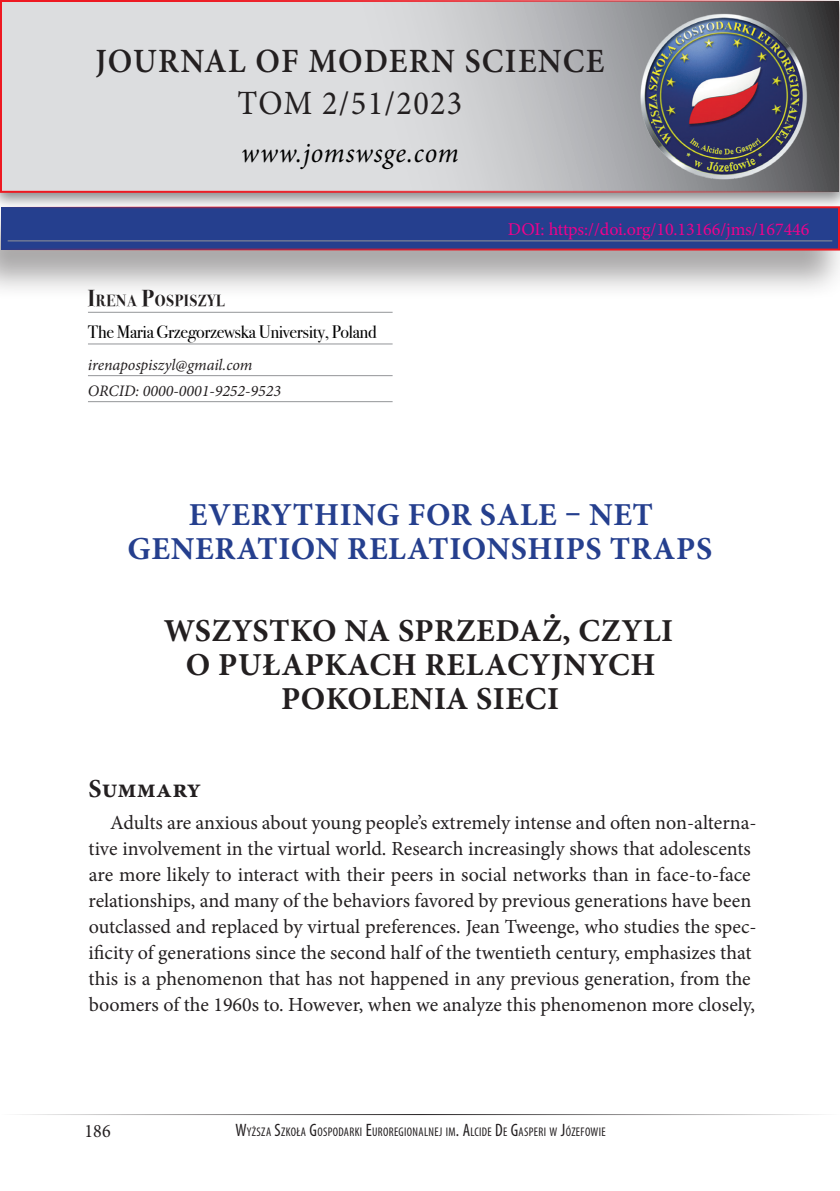
<style>
.page{position:relative;width:840px;height:1191px;background:#fff}
.page>*{position:absolute;margin:0;border:0;box-sizing:border-box;transform-origin:0 0}
.JoMS_szary{font:600 34px "Minion Pro";letter-spacing:.04em;color:#231f20;scale:.95 1}
.JoMS_szary-2{font:34px "Minion Pro";letter-spacing:.04em;color:#231f20;scale:.95 1}
.Tytuł_-ARTICLE_PL{font:700 32px/34px "Minion Pro";letter-spacing:.02em;color:#231f20;text-align:center}
.Tytuł_-ARTICLE{font:700 32px/34px "Minion Pro";letter-spacing:.02em;color:#253f8e;text-align:center}
.JoMS_szary-3{font:italic 28px "Minion Pro";letter-spacing:.03em;color:#000;scale:.95 1}
.Tytuł_-_ABSTRACT{font:700 26px "Minion Pro";letter-spacing:.01em;color:#231f20}
.Abstract_ANG{font:20px/26px "Minion Pro";letter-spacing:-.005em;color:#231f20}
.t1{font:300 condensed 20px "Myriad Pro";letter-spacing:.02em;color:#231f20;scale:.95 1}
.t2{font:19px "Minion Pro";color:#231f20;scale:.95 1}
.Ramka_autorska_-_afiliacja{font:18px "Minion Pro";letter-spacing:-.005em;color:#ed028c}
.Ramka_autorska_-_afiliacja-2{font:18px "Bodoni Svty Two ITCTT";letter-spacing:-.02em;color:#000}
.Ramka_autorska_-_autor{font:700 16.2px "Bodoni Svty Two ITCTT";letter-spacing:.045em;color:#231f20;scale:.95 1}
.Ramka_autorska_-_ORCID{font:italic 16px "Minion Pro";color:#231f20}
.Ramka_autorska_-_email{font:italic 16px "Minion Pro";letter-spacing:-.005em;color:#231f20}
.t3{font:condensed 12.6px "Myriad Pro";letter-spacing:.03em;color:#231f20;scale:.95 1}
.s1{font-size:23px}
.s2{font-size:18px}
</style>
<div class="page">
<hr style="left:0;top:1114px;width:839px;height:1px;background:#231f20">
<hr style="left:88px;top:312px;width:304px;height:1px;background:#939598">
<hr style="left:88px;top:344px;width:304px;height:1px;background:#939598">
<hr style="left:88px;top:375px;width:304px;height:1px;background:#939598">
<hr style="left:88px;top:401px;width:304px;height:1px;background:#939598">
<div style="left:0;top:0;width:839px;height:210px;background:#636366;opacity:.75"></div>
<svg style="left:3px;top:3px;width:833px;height:187px;background:#cacbcd"></svg>
<div style="left:0;top:0;width:839px;height:193px;border:2px solid #ee1821"></div>
<div style="left:0;top:207px;width:839px;height:94px;background:#231f20;opacity:.39"></div>
<div style="left:1px;top:207px;width:837px;height:42px;background:#253f8e"></div>
<hr style="left:8px;top:240px;width:823px;height:1px;background:#939598">
<div style="left:0;top:206px;width:839px;height:44px;border:2px solid #ee1821"></div>
<img style="left:637px;top:11px;width:171px;height:171px">
<p class="JoMS_szary" style="left:95px;top:38px;width:537px">JOURNAL OF MODERN SCIENCE</p>
<p class="JoMS_szary-2" style="left:237px;top:80px;width:238px">TOM 2/51/2023</p>
<p class="JoMS_szary-3" style="left:241px;top:134px;width:230px">www.jomswsge.com</p>
<p class="t1" style="left:370px;top:51px;width:105px">IRENA POSPISZYL</p>
<p class="Ramka_autorska_-_autor" style="left:88px;top:287px;width:145px"><span class="s1">I</span>RENA <span class="s1">P</span>OSPISZYL</p>
<p class="Ramka_autorska_-_afiliacja-2" style="left:88px;top:317px;width:290px">The Maria Grzegorzewska University, Poland</p>
<p class="Ramka_autorska_-_email" style="left:88px;top:354px;width:166px">irenapospiszyl@gmail.com</p>
<p class="Ramka_autorska_-_ORCID" style="left:88px;top:380px;width:194px">ORCID: 0000-0001-9252-9523</p>
<p class="Ramka_autorska_-_afiliacja" style="left:507px;top:217px;width:303px">DOI: https://doi.org/10.13166/jms/167446</p>
<p class="Tytuł_-ARTICLE" style="left:127px;top:497px;width:586px">EVERYTHING FOR SALE – NET<br>GENERATION RELATIONSHIPS TRAPS</p>
<p class="Tytuł_-ARTICLE_PL" style="left:164px;top:613px;width:511px">WSZYSTKO NA SPRZEDAŻ, CZYLI<br>O PUŁAPKACH RELACYJNYCH<br>POKOLENIA SIECI</p>
<p class="Tytuł_-_ABSTRACT" style="left:88px;top:770px;width:114px">Summary</p>
<p class="Abstract_ANG" style="left:88px;top:809px;width:669px;text-indent:22px">Adults are anxious about young people’s extremely intense and often non-alterna&shy;tive involvement in the virtual world. Research increasingly shows that adolescents are more likely to interact with their peers in social networks than in face-to-face relationships, and many of the behaviors favored by previous generations have been outclassed and replaced by virtual preferences. Jean Tweenge, who studies the spec&shy;ificity of generations since the second half of the twentieth century, emphasizes that this is a phenomenon that has not happened in any previous generation, from the boomers of the 1960s to. However, when we analyze this phenomenon more closely,</p>
<p class="t2" style="left:85px;top:1118px;width:29px">186</p>
<p class="t3" style="left:235px;top:1124px;width:390px"><span class="s2">W</span>YŻSZA <span class="s2">S</span>ZKOŁA <span class="s2">G</span>OSPODARKI <span class="s2">E</span>UROREGIONALNEJ IM<span class="s2">. A</span>LCIDE <span class="s2">D</span>E <span class="s2">G</span>ASPERI W <span class="s2">J</span>ÓZEFOWIE</p>
</div>
